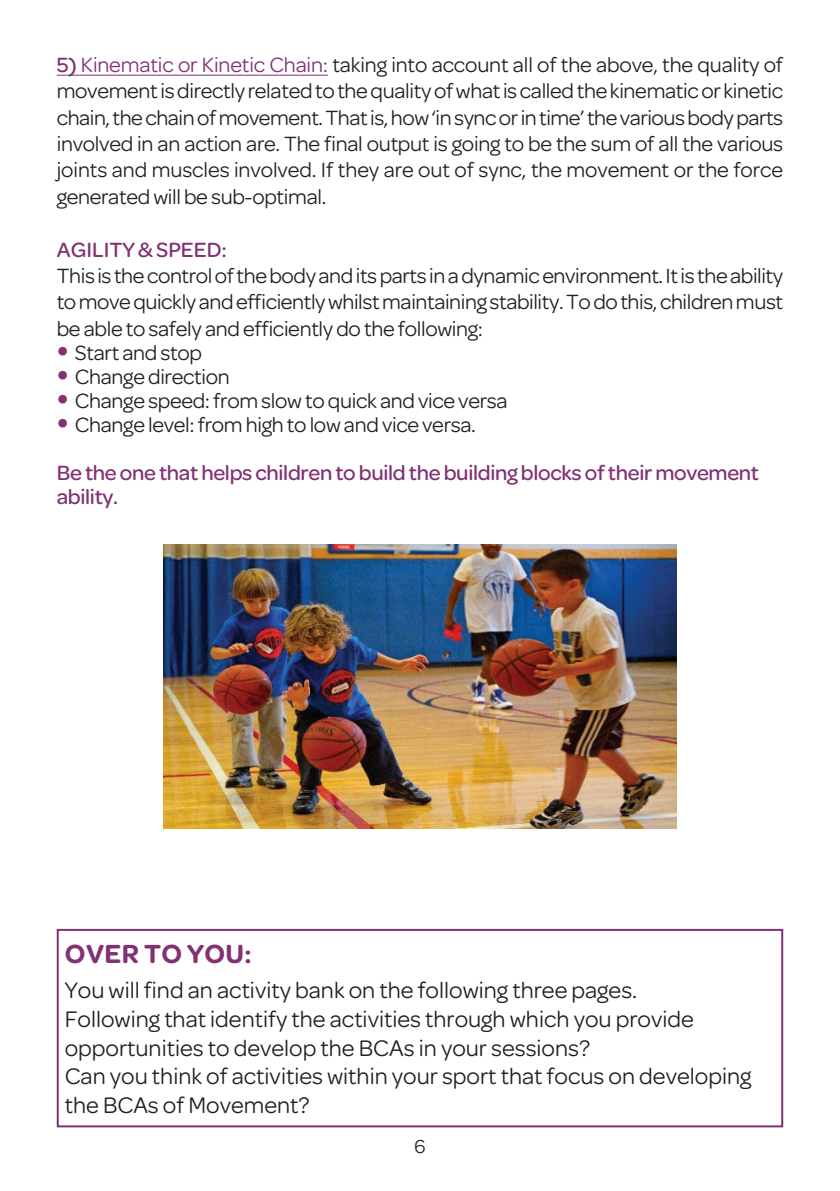
<style>
.page{position:relative;width:840px;height:1191px;background:#fff}
.page>*{position:absolute;margin:0;border:0;box-sizing:border-box;transform-origin:0 0}
.t1{font:600 28px "Omnes";letter-spacing:.015em;color:#813174}
.t2{font:24px/28.8px "Omnes";color:#231f20}
.t3{font:22px/26.4px "Omnes";letter-spacing:-.015em;color:#231f20;text-align:justify}
.t4{font:500 22px/48px "Omnes";letter-spacing:-.015em;color:#813174}
.t5{font:20px "Omnes";color:#231f20}
.s1{font-weight:500;color:#813174}
.s2{color:#813174}
.s3{font-family:"Helvetica";font-weight:300;font-size:24px;color:#813174}
.s4{font-family:"Helvetica";font-weight:300;font-size:24px}
.s5{font-weight:400;color:#231f20}
</style>
<div class="page">
<svg style="left:57px;top:75px;width:24px;height:1px"></svg>
<hr style="left:81px;top:75px;width:247px;height:1px;background:#813174">
<div style="left:57px;top:929px;width:725px;height:198px;border:2px solid #813174"></div>
<img style="left:164px;top:544px;width:511px;height:284px">
<p class="t3" style="left:57px;top:51px;width:727px"><span class="s1">5)</span> <span class="s2">Kinematic or Kinetic Chain:</span> taking into account all of the above, the quality of movementisdirectlyrelatedtothequalityofwhatiscalledthekinematicor kinetic chain,thechainofmovement.Thatis,how‘insyncorintime’thevariousbodyparts involved in an action are. The final output is going to be the sum of all the various joints and muscles involved. If they are out of sync, the movement or the force generatedwill be sub-optimal.</p>
<p class="t4" style="left:57px;top:225px;width:171px">AGILITY&amp;SPEED:</p>
<p class="t3" style="left:57px;top:262px;width:727px">Thisisthecontrolofthebodyanditspartsinadynamicenvironment.Itistheability tomovequicklyandefficientlywhilstmaintainingstability.Todothis,childrenmust be able tosafely andefficientlydothe following:</p>
<p class="t3" style="left:57px;top:339px;width:147px"><span class="s3">•</span> Start and stop</p>
<p class="t3" style="left:57px;top:363px;width:174px"><span class="s3">•</span> Change direction</p>
<p class="t3" style="left:57px;top:387px;width:452px"><span class="s3">•</span> Change speed: fromslow toquick andvice versa</p>
<p class="t4" style="left:57px;top:400px;width:703px"><span class="s4">•</span> <span class="s5">Change level:from high tolow andvice versa.<br></span>Be theone thathelps children tobuildthe building blocksoftheir movement</p>
<p class="t4" style="left:57px;top:472px;width:63px">ability.</p>
<p class="t1" style="left:65px;top:937px;width:188px">OVER TO YOU:</p>
<p class="t2" style="left:65px;top:975px;width:687px">You will find an activity bank on the following three pages.<br>Following that identify the activities through which you provide opportunities to develop the BCAs in your sessions?<br>Can you think of activities within your sport that focus on developing the BCAs of Movement?</p>
<p class="t5" style="left:414px;top:1134px;width:13px">6</p>
</div>
